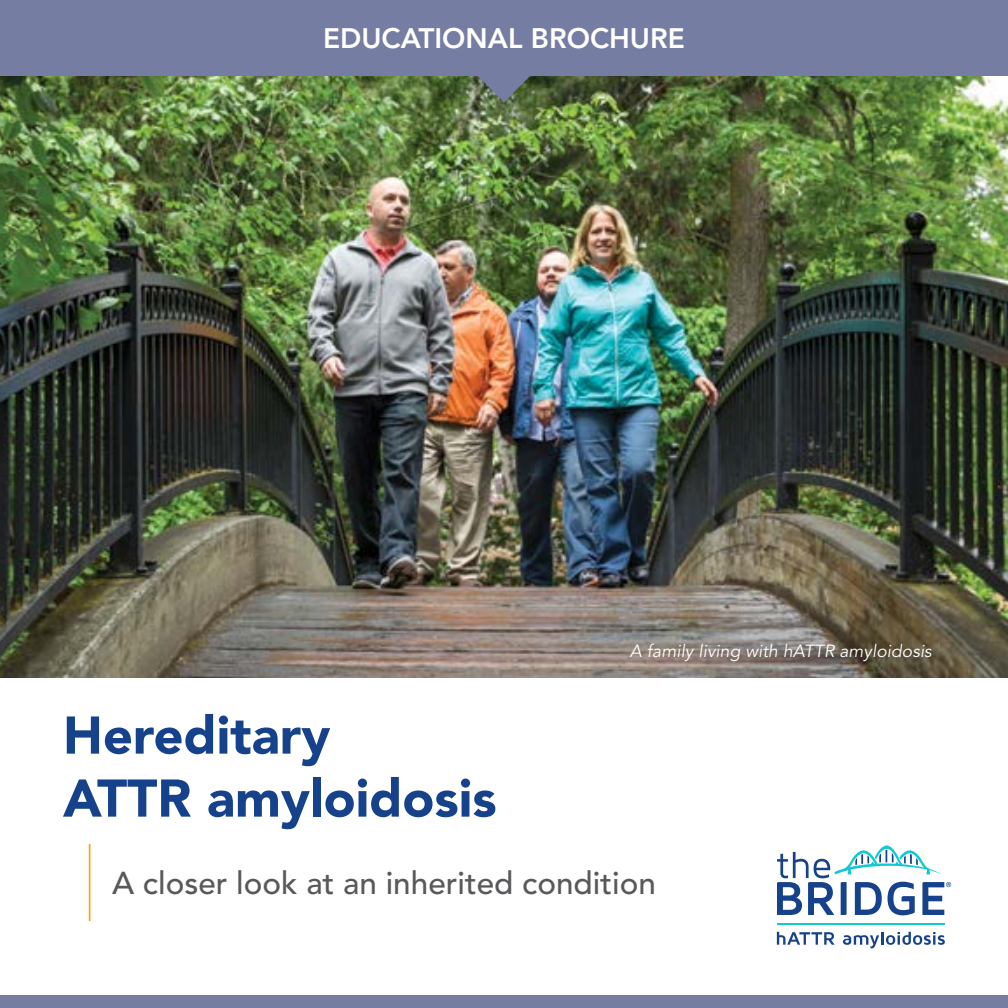
<style>
.page{position:relative;width:1008px;height:1008px;background:#fff}
.page>*{position:absolute;margin:0;border:0;box-sizing:border-box;transform-origin:0 0}
.t1{font:900 52.5px/63px "Avenir LT Std";color:#15428a}
.t2{font:500 31.5px "Avenir LT Std";color:#58595b}
.t3{font:800 28px "Avenir LT Std";color:#fff}
.Quote_Attribute{font:italic 17.5px "Avenir LT Std";letter-spacing:.005em;color:#fff}
</style>
<div class="page">
<img style="left:0;top:76px;width:1008px;height:601px">
<div style="left:0;top:0;width:1008px;height:76px;background:#767da2"></div>
<svg style="left:477px;top:76px;width:54px;height:26px"></svg>
<div style="left:0;top:996px;width:1008px;height:12px;background:#767da2"></div>
<svg style="left:777px;top:932px;width:58px;height:13px"></svg>
<svg style="left:843px;top:932px;width:102px;height:16px"></svg>
<hr style="left:777px;top:923px;width:167px;height:1px;background:#12c9d3">
<svg style="left:777px;top:845px;width:174px;height:70px"></svg>
<hr style="left:89px;top:844px;width:2px;height:77px;background:#faa61a">
<h2 class="t3" style="left:323px;top:22px;width:363px">EDUCATIONAL BROCHURE</h2>
<h1 class="t1" style="left:63px;top:704px;width:435px">Hereditary<br>ATTR amyloidosis</h1>
<p class="Quote_Attribute" style="left:630px;top:641px;width:303px">A family living with hATTR amyloidosis</p>
<h2 class="t2" style="left:112px;top:865px;width:545px">A closer look at an inherited condition</h2>
</div>
